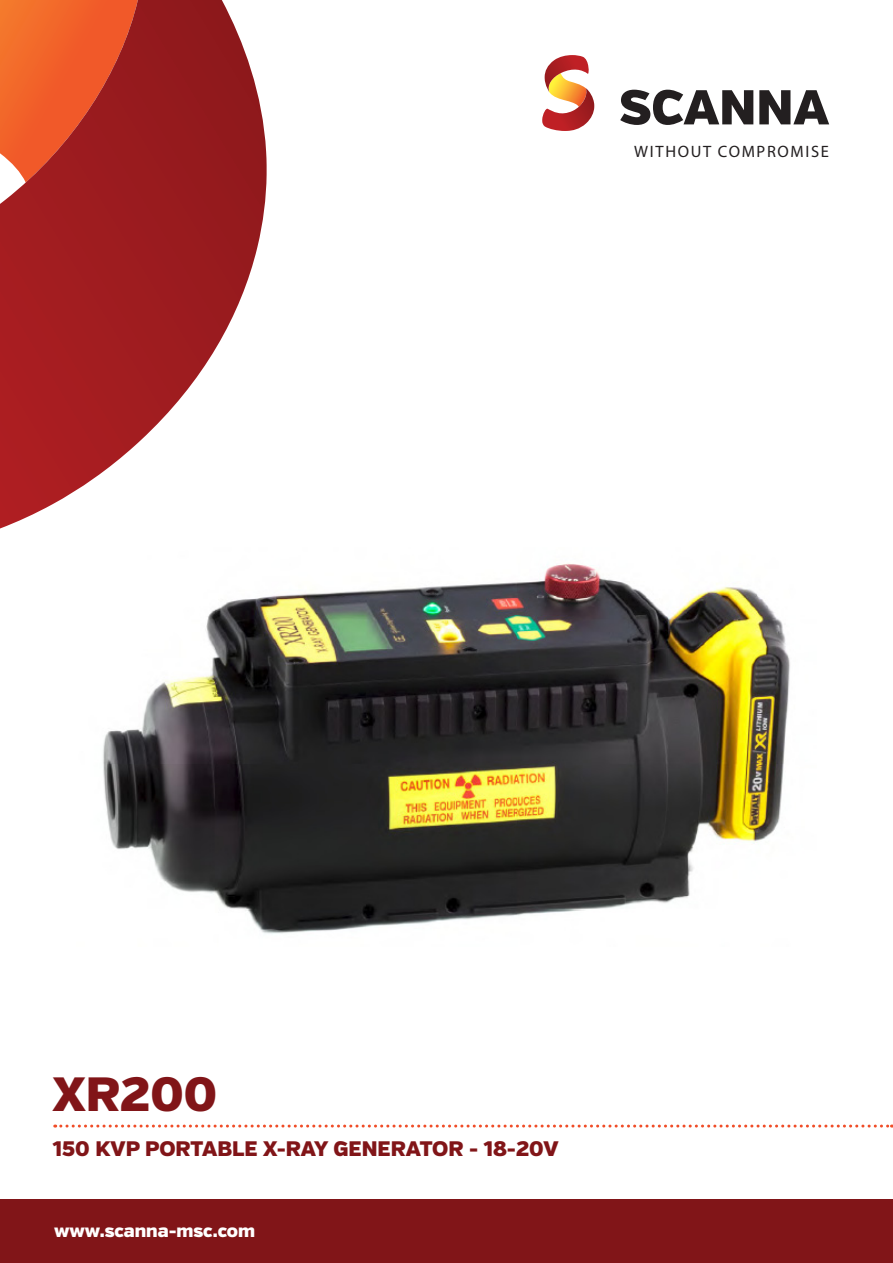
<style>
.page{position:relative;width:893px;height:1263px;background:#fff}
.page>*{position:absolute;margin:0;border:0;box-sizing:border-box;transform-origin:0 0}
.t1{font:900 48px "Verb";color:#811518}
.t2{font:900 21px "Verb";color:#811518}
.t3{font:900 18px "Verb";color:#fff}
.t4{font:16.5px "Myriad Pro";letter-spacing:.1em;color:#231f20}
</style>
<div class="page">
<img style="left:103px;top:563px;width:687px;height:371px">
<svg style="left:55px;top:1124px;width:837px;height:3px"></svg>
<div style="left:0;top:1199px;width:893px;height:64px;background:#811518"></div>
<svg style="left:620px;top:90px;width:133px;height:35px"></svg>
<svg style="left:759px;top:90px;width:70px;height:34px"></svg>
<svg style="left:542px;top:55px;width:52px;height:76px"></svg>
<svg style="left:0;top:0;width:267px;height:528px"></svg>
<p class="t4" style="left:634px;top:141px;width:196px">WITHOUT COMPROMISE</p>
<p class="t1" style="left:53px;top:1064px;width:166px">XR200</p>
<p class="t2" style="left:53px;top:1136px;width:507px">150 KVP PORTABLE X-RAY GENERATOR - 18-20V</p>
<p class="t3" style="left:54px;top:1220px;width:203px">www.scanna-msc.com</p>
</div>
